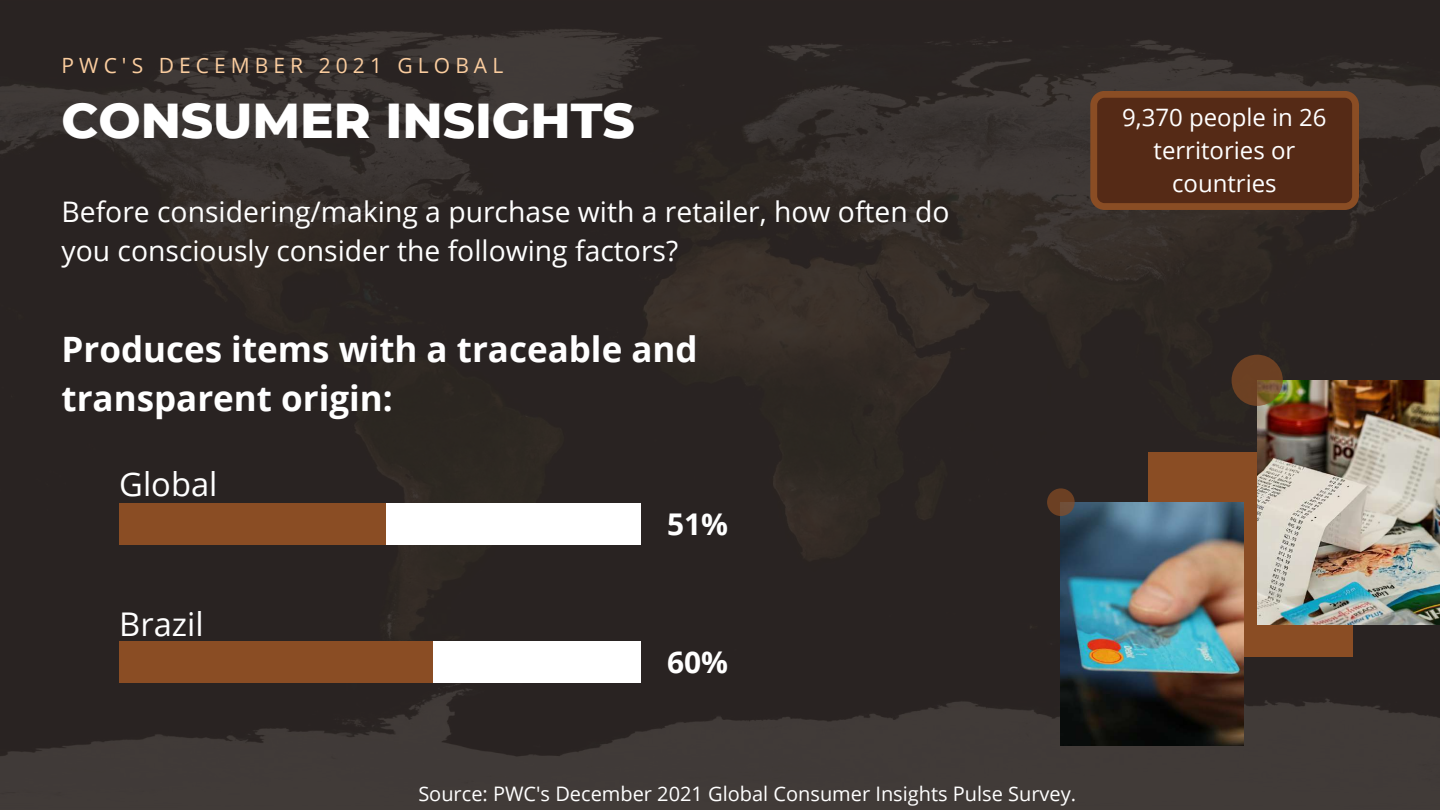
<style>
.page{position:relative;width:1440px;height:810px;background:#fff}
.page>*{position:absolute;margin:0;border:0;box-sizing:border-box;transform-origin:0 0}
.t1{font:800 50px "Montserrat";color:#fff}
.t2{font:700 35px/48.8px "Open Sans";color:#fff}
.t3{font:32.7px "Open Sans";color:#fff}
.t4{font:700 29.9px "Open Sans";color:#fff}
.t5{font:28.3px/39px "Open Sans";color:#fff}
.t6{font:24px/33px "Open Sans";color:#fff;text-align:center}
.t7{font:21px "Open Sans";letter-spacing:.24em;color:#fbcd9f}
.t8{font:20px "Open Sans";color:#fff}
</style>
<div class="page">
<img style="left:0;top:0;width:1440px;height:810px">
<div style="left:1148px;top:452px;width:204px;height:204px;background:#8a4d24"></div>
<img style="left:1257px;top:380px;width:183px;height:244px">
<img style="left:1061px;top:502px;width:183px;height:244px">
<div style="left:119px;top:503px;width:522px;height:41px;background:#fff"></div>
<div style="left:119px;top:503px;width:266px;height:41px;background:#8a4d24"></div>
<div style="left:119px;top:641px;width:522px;height:42px;background:#fff"></div>
<div style="left:119px;top:641px;width:313px;height:42px;background:#8a4d24"></div>
<svg style="left:1047px;top:488px;width:28px;height:28px"></svg>
<svg style="left:1232px;top:355px;width:51px;height:51px;background:#704826"></svg>
<svg style="left:1090px;top:91px;width:269px;height:119px;background:#5d2f18"></svg>
<p class="t7" style="left:62px;top:50px;width:443px">PWC'S DECEMBER 2021 GLOBAL</p>
<h1 class="t1" style="left:62px;top:90px;width:575px">CONSUMER INSIGHTS</h1>
<p class="t5" style="left:62px;top:192px;width:890px">Before considering/making a purchase with a retailer, how often do you consciously consider the following factors?</p>
<p class="t2" style="left:62px;top:324px;width:638px">Produces items with a traceable and transparent origin:</p>
<p class="t3" style="left:119px;top:461px;width:100px">Global</p>
<p class="t3" style="left:119px;top:601px;width:86px">Brazil</p>
<p class="t4" style="left:667px;top:503px;width:63px">51%</p>
<p class="t4" style="left:667px;top:641px;width:63px">60%</p>
<p class="t8" style="left:418px;top:780px;width:659px">Source: PWC's December 2021 Global Consumer Insights Pulse Survey.</p>
<p class="t6" style="left:1122px;top:100px;width:206px">9,370 people in 26 territories or countries</p>
</div>
